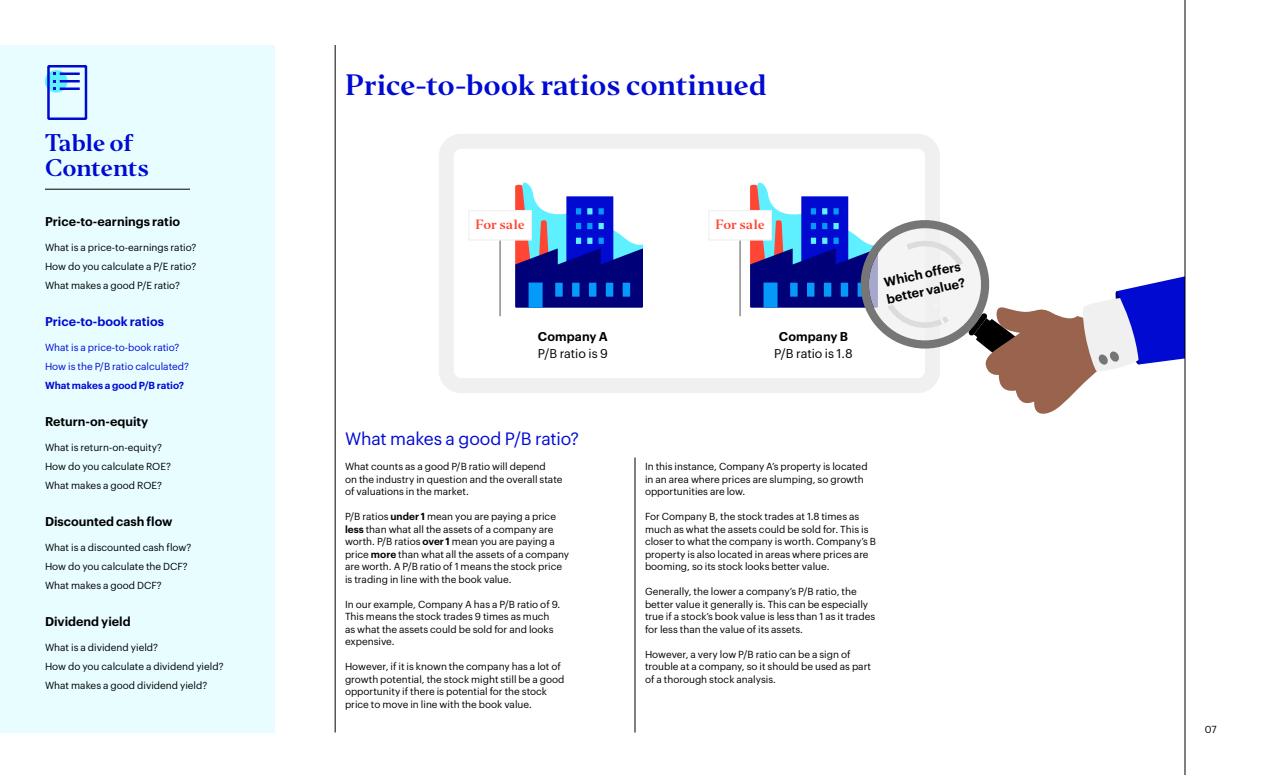
<style>
.page{position:relative;width:1280px;height:775px;background:#fff}
.page>*{position:absolute;margin:0;border:0;box-sizing:border-box;transform-origin:0 0}
.t1{font:27.5px "Invesco Editor";letter-spacing:-.015em;color:#000ad2}
.t2{font:22.5px "Invesco Editor";letter-spacing:-.015em;color:#000ad2}
.t3{font:17.5px "Graphik";letter-spacing:-.01em;color:#000ad2}
.t4{font:600 12.75px/17px "Graphik";color:#000}
.t5{font:600 12.5px "Graphik";color:#000}
.t6{font:12.5px "Graphik";letter-spacing:-.005em;color:#000}
.t7{font:600 12.5px "Graphik";color:#000ad2}
.t8{font:12.5px "Invesco Editor";color:#ff4632}
.t9{font:10px/12.5px "Graphik";color:#000}
.t10{font:10px "Graphik";color:#000ad2}
.t11{font:600 10px "Graphik";color:#000ad2}
.s1{font-weight:600}
</style>
<div class="page">
<div style="left:0;top:45px;width:275px;height:687px;background:#e7fdff"></div>
<hr style="left:635px;top:458px;width:1px;height:274px;background:#000">
<hr style="left:335px;top:45px;width:1px;height:687px;background:#000">
<div style="left:439px;top:134px;width:501px;height:259px;border:15px solid #f0f0f0;border-radius:15px"></div>
<svg style="left:515px;top:182px;width:128px;height:126px"></svg>
<div style="left:623px;top:283px;width:7px;height:14px;background:#0599fa"></div>
<div style="left:606px;top:283px;width:7px;height:14px;background:#0599fa"></div>
<div style="left:589px;top:283px;width:7px;height:14px;background:#0599fa"></div>
<div style="left:572px;top:283px;width:8px;height:14px;background:#0599fa"></div>
<div style="left:555px;top:283px;width:8px;height:14px;background:#0599fa"></div>
<div style="left:468px;top:210px;width:64px;height:31px;background:#fff;border:1px solid #f0f0f0"></div>
<hr style="left:499px;top:241px;width:2px;height:75px;background:#767676">
<div style="left:708px;top:210px;width:64px;height:31px;background:#fff;border:1px solid #f0f0f0"></div>
<hr style="left:739px;top:241px;width:2px;height:75px;background:#767676">
<svg style="left:750px;top:175px;width:435px;height:240px"></svg>
<hr style="left:1185px;top:0;width:1px;height:775px;background:#000">
<hr style="left:45px;top:189px;width:145px;height:1px;background:#000">
<svg style="left:46px;top:65px;width:42px;height:55px"></svg>
<p class="t2" style="left:45px;top:129px;width:90px">Table of</p>
<p class="t2" style="left:45px;top:154px;width:106px">Contents</p>
<p class="t5" style="left:45px;top:212px;width:137px">Price-to-earnings ratio</p>
<p class="t9" style="left:45px;top:241px;width:153px">What is a price-to-earnings ratio?</p>
<p class="t9" style="left:45px;top:259px;width:153px">How do you calculate a P/E ratio?</p>
<p class="t9" style="left:45px;top:278px;width:137px">What makes a good P/E ratio?</p>
<p class="t7" style="left:45px;top:312px;width:121px">Price-to-book ratios</p>
<p class="t10" style="left:45px;top:340px;width:136px">What is a price-to-book ratio?</p>
<p class="t10" style="left:45px;top:359px;width:146px">How is the P/B ratio calculated?</p>
<p class="t11" style="left:45px;top:377px;width:141px">What makes a good P/B ratio?</p>
<p class="t5" style="left:45px;top:412px;width:105px">Return-on-equity</p>
<p class="t9" style="left:45px;top:441px;width:118px">What is return-on-equity?</p>
<p class="t9" style="left:45px;top:459px;width:127px">How do you calculate ROE?</p>
<p class="t9" style="left:45px;top:478px;width:119px">What makes a good ROE?</p>
<p class="t5" style="left:45px;top:512px;width:129px">Discounted cash flow</p>
<p class="t9" style="left:45px;top:541px;width:148px">What is a discounted cash flow?</p>
<p class="t9" style="left:45px;top:559px;width:144px">How do you calculate the DCF?</p>
<p class="t9" style="left:45px;top:578px;width:118px">What makes a good DCF?</p>
<p class="t5" style="left:45px;top:612px;width:87px">Dividend yield</p>
<p class="t9" style="left:45px;top:641px;width:115px">What is a dividend yield?</p>
<p class="t9" style="left:45px;top:659px;width:180px">How do you calculate a dividend yield?</p>
<p class="t9" style="left:45px;top:678px;width:164px">What makes a good dividend yield?</p>
<p class="t1" style="left:345px;top:67px;width:423px">Price-to-book ratios continued</p>
<p class="t8" style="left:475px;top:216px;width:51px">For sale</p>
<p class="t8" style="left:715px;top:216px;width:51px">For sale</p>
<p class="t5" style="left:538px;top:327px;width:71px">Company A</p>
<p class="t6" style="left:538px;top:344px;width:72px">P/B ratio is 9</p>
<p class="t5" style="left:779px;top:327px;width:70px">Company B</p>
<p class="t6" style="left:774px;top:344px;width:80px">P/B ratio is 1.8</p>
<p class="t4" style="left:881px;top:273px;width:82px;rotate:-12deg">Which offers better value?</p>
<p class="t3" style="left:345px;top:426px;width:236px">What makes a good P/B ratio?</p>
<p class="t9" style="left:345px;top:459px;width:219px">What counts as a good P/B ratio will depend<br>on the industry in question and the overall state of valuations in the market.</p>
<p class="t9" style="left:345px;top:509px;width:226px">P/B ratios <span class="s1">under 1</span> mean you are paying a price <span class="s1">less</span> than what all the assets of a company are worth. P/B ratios <span class="s1">over 1</span> mean you are paying a price <span class="s1">more</span> than what all the assets of a company are worth. A P/B ratio of 1 means the stock price is trading in line with the book value.</p>
<p class="t9" style="left:345px;top:597px;width:217px">In our example, Company A has a P/B ratio of 9.<br>This means the stock trades 9 times as much as what the assets could be sold for and looks expensive.</p>
<p class="t9" style="left:345px;top:659px;width:221px">However, if it is known the company has a lot of growth potential, the stock might still be a good opportunity if there is potential for the stock price to move in line with the book value.</p>
<p class="t9" style="left:645px;top:459px;width:224px">In this instance, Company A’s property is located in an area where prices are slumping, so growth opportunities are low.</p>
<p class="t9" style="left:645px;top:509px;width:233px">For Company B, the stock trades at 1.8 times as much as what the assets could be sold for. This is closer to what the company is worth. Company’s B property is also located in areas where prices are booming, so its stock looks better value.</p>
<p class="t9" style="left:645px;top:584px;width:232px">Generally, the lower a company’s P/B ratio, the better value it generally is. This can be especially true if a stock’s book value is less than 1 as it trades for less than the value of its assets.</p>
<p class="t9" style="left:645px;top:647px;width:228px">However, a very low P/B ratio can be a sign of trouble at a company, so it should be used as part of a thorough stock analysis.</p>
<p class="t9" style="left:1205px;top:722px;width:13px">07</p>
</div>
